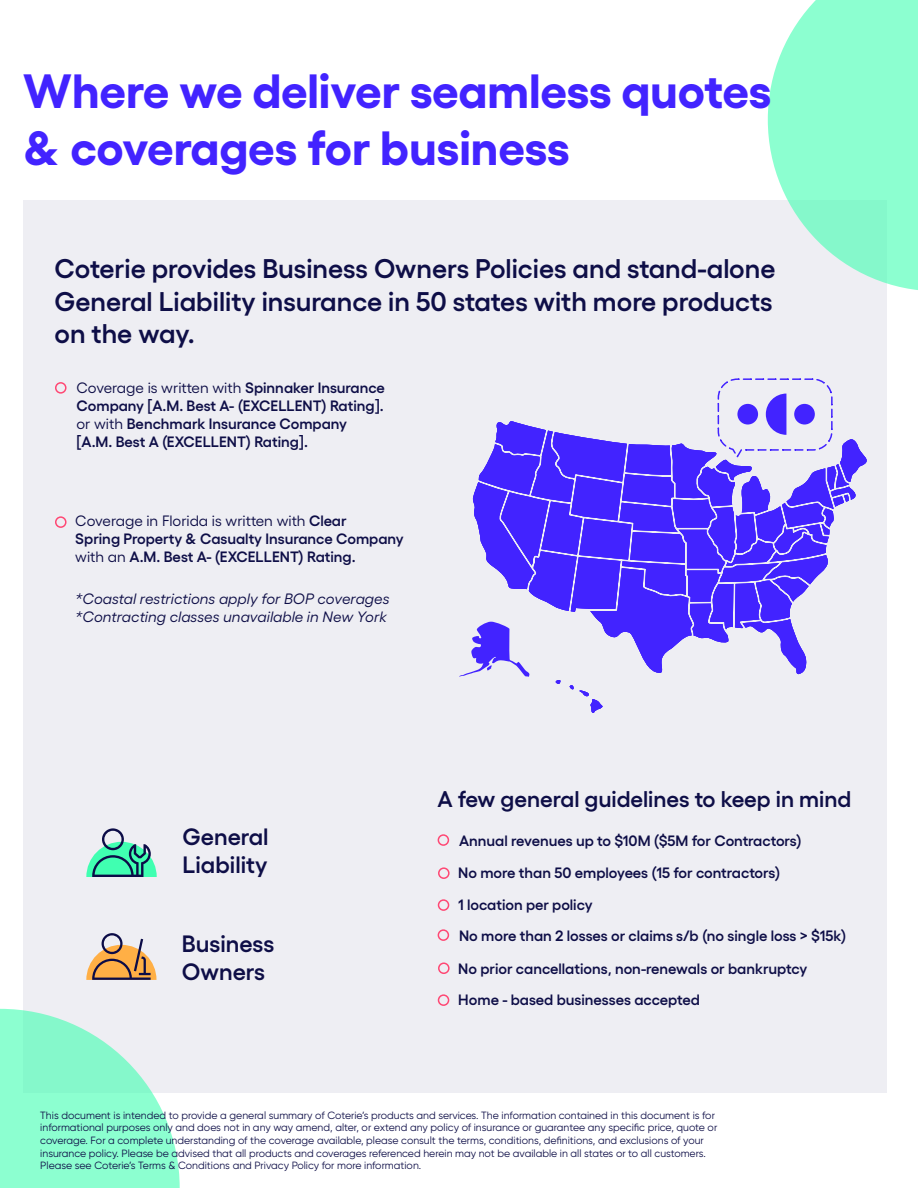
<style>
.page{position:relative;width:918px;height:1188px;background:#fff}
.page>*{position:absolute;margin:0;border:0;box-sizing:border-box;transform-origin:0 0}
.t1{font:700 48px/57.6px "Gellix";letter-spacing:-.005em;color:#4223ff}
.t2{font:600 27px/32.4px "Gellix";color:#0e0e47;text-align:justify}
.t3{font:600 23.7px/28.3px "Gellix";color:#0e0e47}
.t4{font:600 22.65px "Gellix";color:#0e0e47}
.t5{font:600 15px/18px "Gellix";color:#0e0e47}
.t6{font:italic 15px/18px "Gellix";color:#0e0e47}
.t7{font:10.5px/12.6px "Gilroy";color:#0d0d46}
.s1{font-weight:400}
</style>
<div class="page">
<div style="left:24px;top:200px;width:863px;height:893px;background:#e8e8ef"></div>
<svg style="left:0;top:1009px;width:180px;height:179px"></svg>
<svg style="left:768px;top:0;width:150px;height:290px;fill:#8cffd0"></svg>
<div style="left:55px;top:382px;width:12px;height:12px;border:2px solid #ff4874;border-radius:50%"></div>
<div style="left:55px;top:516px;width:12px;height:12px;border:2px solid #ff4874;border-radius:50%"></div>
<div style="left:438px;top:834px;width:11px;height:12px;border:2px solid #ff4874;border-radius:50%"></div>
<div style="left:438px;top:867px;width:12px;height:12px;border:2px solid #ff4874;border-radius:50%"></div>
<div style="left:438px;top:899px;width:11px;height:12px;border:2px solid #ff4874;border-radius:50%"></div>
<div style="left:438px;top:929px;width:11px;height:12px;border:2px solid #ff4874;border-radius:50%"></div>
<div style="left:438px;top:962px;width:12px;height:12px;border:2px solid #ff4874;border-radius:50%"></div>
<div style="left:438px;top:994px;width:11px;height:12px;border:2px solid #ff4874;border-radius:50%"></div>
<svg style="left:86px;top:828px;width:71px;height:49px"></svg>
<svg style="left:86px;top:933px;width:71px;height:47px"></svg>
<svg style="left:459px;top:378px;width:408px;height:335px"></svg>
<h1 class="t1" style="left:23px;top:57px;width:750px">Where we deliver seamless quotes &amp; coverages for business</h1>
<h2 class="t2" style="left:54px;top:250px;width:723px">Coterie provides Business Owners Policies and stand-alone General Liability insurance in 50 states with more products on the way.</h2>
<h3 class="t5" style="left:77px;top:377px;width:310px"><span class="s1">Coverage is written with</span> Spinnaker Insurance Company [A.M. Best A- (EXCELLENT) Rating]. <span class="s1">or with</span> Benchmark Insurance Company [A.M. Best A (EXCELLENT) Rating].</h3>
<h3 class="t5" style="left:75px;top:510px;width:330px"><span class="s1">Coverage in Florida is written with</span> Clear<br>Spring Property &amp; Casualty Insurance Company <span class="s1">with an</span> A.M. Best A- (EXCELLENT) Rating.</h3>
<h3 class="t6" style="left:75px;top:588px;width:316px">*Coastal restrictions apply for BOP coverages *Contracting classes unavailable in New York</h3>
<h3 class="t3" style="left:183px;top:820px;width:88px">General<br>Liability</h3>
<h3 class="t3" style="left:182px;top:927px;width:94px">Business<br>Owners</h3>
<h3 class="t4" style="left:437px;top:781px;width:416px">A few general guidelines to keep in mind</h3>
<p class="t5" style="left:458px;top:824px;width:390px;line-height:31.7px">Annual revenues up to $10M ($5M for Contractors)<br>No more than 50 employees (15 for contractors)<br>1 location per policy<br>No more than 2 losses or claims s/b (no single loss &gt; $15k)<br>No prior cancellations, non-renewals or bankruptcy Home - based businesses accepted</p>
<p class="t7" style="left:40px;top:1109px;width:678px">This document is intended to provide a general summary of Coterie’s products and services. The information contained in this document is for informational purposes only and does not in any way amend, alter, or extend any policy of insurance or guarantee any specific price, quote or coverage. For a complete understanding of the coverage available, please consult the terms, conditions, definitions, and exclusions of your insurance policy. Please be advised that all products and coverages referenced herein may not be available in all states or to all customers.<br>Please see Coterie’s Terms &amp; Conditions and Privacy Policy for more information.</p>
</div>
